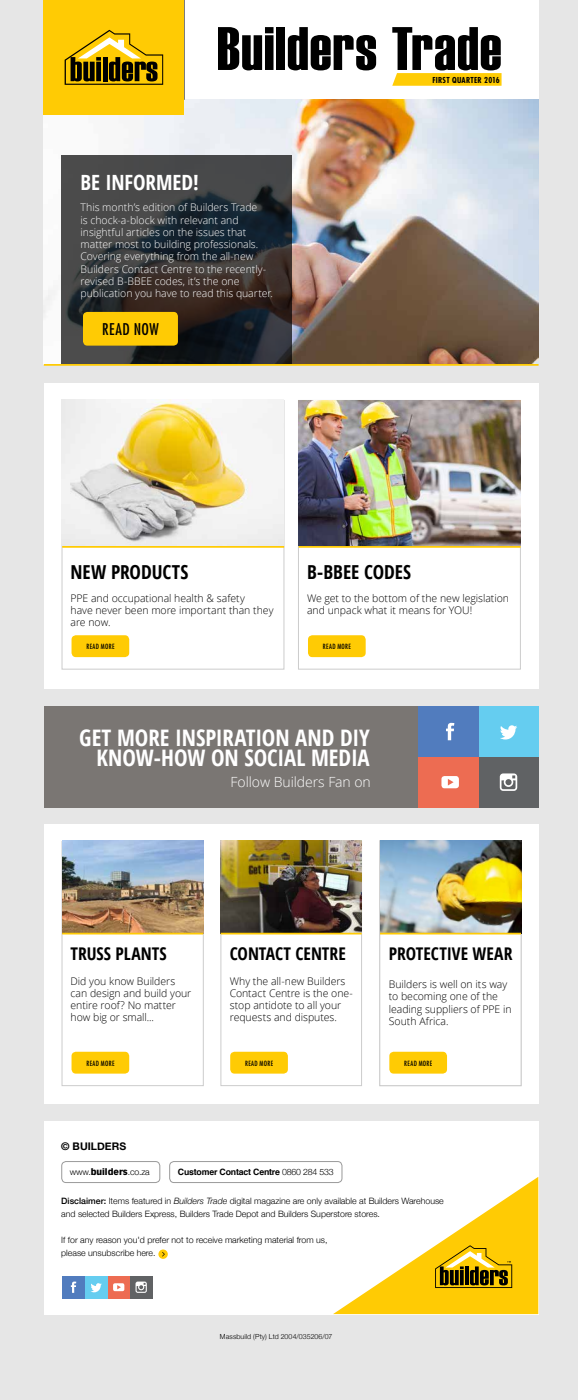
<style>
.page{position:relative;width:578px;height:1400px;background:#e6e6e6}
.page>*{position:absolute;margin:0;border:0;box-sizing:border-box;transform-origin:0 0}
.t1{font:61.25px "Haettenschweiler";letter-spacing:.015em;color:#000}
.t2{font:700 condensed 22.75px/20.2px "Open Sans";color:#fff;text-align:right}
.t3{font:700 condensed 21px "Open Sans";color:#fff}
.t4{font:700 condensed 19.25px "Open Sans";color:#000}
.t5{font:700 condensed 17.5px "Open Sans";color:#000}
.t6{font:condensed 15.75px "Futura Std";letter-spacing:.03em;color:#000}
.t7{font:300 14px "Open Sans";letter-spacing:-.005em;color:#fff}
.t8{font:300 10.5px/12.2px "Open Sans";letter-spacing:-.005em;color:#000}
.t9{font:300 10.5px/12.2px "Open Sans";letter-spacing:-.005em;color:#fff}
.t10{font:700 10.5px "Helvetica Neue";color:#000}
.t11{font:300 8.75px/13.1px "Helvetica Neue";color:#000}
.t12{font:700 8.75px "Helvetica";letter-spacing:-.02em;color:#000}
.t13{font:700 condensed 7.96px "Futura Std";letter-spacing:.025em;color:#000}
.t14{font:condensed 7px "Futura Std";letter-spacing:.045em;color:#000}
.t15{font:300 7px "Helvetica Neue";letter-spacing:.015em;color:#000}
.s1{font-family:"Vectora LH";font-weight:900}
.s2{font-family:"Helvetica Neue";font-weight:300}
.s3{font-weight:500}
.s4{font-style:italic}
</style>
<div class="page">
<div style="left:44px;top:0;width:494px;height:100px;background:#fff"></div>
<img style="left:44px;top:100px;width:494px;height:264px">
<hr style="left:184px;top:0;width:1px;height:100px;background:#000">
<div style="left:44px;top:0;width:140px;height:115px;background:#ffcb04"></div>
<svg style="left:65px;top:30px;width:98px;height:55px"></svg>
<svg style="left:62px;top:156px;width:229px;height:208px;background:#333436"></svg>
<hr style="left:44px;top:364px;width:494px;height:2px;background:#ffcb04">
<div style="left:44px;top:383px;width:494px;height:306px;background:#fff"></div>
<div style="left:62px;top:400px;width:222px;height:269px;background:#fff;border:1px solid #ccc"></div>
<div style="left:298px;top:400px;width:222px;height:269px;background:#fff;border:1px solid #ccc"></div>
<div style="left:71px;top:635px;width:58px;height:22px;background:#ffcb04;border-radius:4px"></div>
<div style="left:308px;top:635px;width:57px;height:22px;background:#ffcb04;border-radius:4px"></div>
<hr style="left:62px;top:546px;width:222px;height:2px;background:#ffcb04">
<hr style="left:298px;top:546px;width:222px;height:2px;background:#ffcb04">
<img style="left:62px;top:400px;width:221px;height:146px">
<div style="left:44px;top:824px;width:494px;height:280px;background:#fff"></div>
<div style="left:62px;top:841px;width:141px;height:245px;background:#fff;border:1px solid #ccc"></div>
<div style="left:220px;top:841px;width:141px;height:245px;background:#fff;border:1px solid #ccc"></div>
<img style="left:220px;top:841px;width:141px;height:92px">
<div style="left:71px;top:1052px;width:58px;height:22px;background:#ffcb04;border-radius:4px"></div>
<div style="left:230px;top:1052px;width:58px;height:22px;background:#ffcb04;border-radius:4px"></div>
<img style="left:62px;top:841px;width:141px;height:92px">
<hr style="left:62px;top:933px;width:141px;height:1px;background:#ffcb04">
<hr style="left:220px;top:933px;width:141px;height:1px;background:#ffcb04">
<div style="left:83px;top:312px;width:95px;height:34px;background:#ffcb04;border-radius:4px"></div>
<img style="left:298px;top:400px;width:222px;height:146px">
<div style="left:44px;top:1121px;width:494px;height:193px;background:#fff"></div>
<svg style="left:158px;top:1249px;width:10px;height:10px"></svg>
<svg style="left:162px;top:1252px;width:3px;height:4px"></svg>
<svg style="left:333px;top:1177px;width:205px;height:137px"></svg>
<div style="left:62px;top:1276px;width:23px;height:22px;background:#517cbe"></div>
<svg style="left:71px;top:1282px;width:5px;height:11px"></svg>
<div style="left:107px;top:1276px;width:23px;height:22px;background:#ed6c52"></div>
<svg style="left:113px;top:1283px;width:11px;height:8px"></svg>
<div style="left:85px;top:1276px;width:22px;height:22px;background:#65cdf0"></div>
<svg style="left:91px;top:1283px;width:11px;height:9px"></svg>
<div style="left:130px;top:1276px;width:22px;height:22px;background:#606264"></div>
<svg style="left:135px;top:1282px;width:12px;height:11px"></svg>
<div style="left:61px;top:1161px;width:99px;height:22px;border:1px solid #999;border-radius:4px"></div>
<div style="left:169px;top:1161px;width:173px;height:22px;border:1px solid #999;border-radius:4px"></div>
<svg style="left:392px;top:73px;width:109px;height:13px"></svg>
<div style="left:44px;top:706px;width:494px;height:102px;background:#7a7673"></div>
<div style="left:478px;top:706px;width:60px;height:51px;background:#65cdf0"></div>
<div style="left:418px;top:706px;width:60px;height:51px;background:#517cbe"></div>
<div style="left:478px;top:757px;width:60px;height:51px;background:#606264"></div>
<div style="left:418px;top:757px;width:60px;height:51px;background:#ed6c52"></div>
<svg style="left:446px;top:723px;width:8px;height:17px"></svg>
<svg style="left:441px;top:776px;width:18px;height:12px"></svg>
<svg style="left:500px;top:725px;width:17px;height:15px"></svg>
<svg style="left:499px;top:773px;width:18px;height:18px"></svg>
<div style="left:379px;top:841px;width:142px;height:245px;background:#fff;border:1px solid #ccc"></div>
<div style="left:389px;top:1052px;width:58px;height:22px;background:#ffcb04;border-radius:4px"></div>
<img style="left:380px;top:841px;width:141px;height:92px">
<hr style="left:380px;top:933px;width:141px;height:1px;background:#ffcb04">
<h1 class="t1" style="left:217px;top:7px;width:286px">Builders Trade</h1>
<h3 class="t3" style="left:81px;top:170px;width:120px">BE INFORMED!</h3>
<p class="t9" style="left:81px;top:202px;width:194px">This month’s edition of Builders Trade<br>is chock-a-block with relevant and insightful articles on the issues that matter most to building professionals.<br>Covering everything from the all-new Builders Contact Centre to the recently&shy;revised B-BBEE codes, it’s the one publication you have to read this quarter.</p>
<h3 class="t6" style="left:102px;top:320px;width:58px">READ NOW</h3>
<p class="t13" style="left:432px;top:75px;width:69px">FIRST QUARTER 2016</p>
<h3 class="t4" style="left:70px;top:561px;width:119px">NEW PRODUCTS</h3>
<p class="t8" style="left:70px;top:592px;width:204px">PPE and occupational health &amp; safety<br>have never been more important than they are now.</p>
<h3 class="t4" style="left:307px;top:561px;width:106px">B-BBEE CODES</h3>
<p class="t8" style="left:307px;top:592px;width:203px">We get to the bottom of the new legislation and unpack what it means for YOU!</p>
<p class="t14" style="left:86px;top:642px;width:29px">READ MORE</p>
<p class="t14" style="left:323px;top:642px;width:29px">READ MORE</p>
<h2 class="t2" style="left:79px;top:728px;width:292px">GET MORE INSPIRATION AND DIY<br>KNOW-HOW ON SOCIAL MEDIA</h2>
<h3 class="t7" style="left:230px;top:774px;width:142px">Follow Builders Fan on</h3>
<h3 class="t5" style="left:70px;top:944px;width:98px">TRUSS PLANTS</h3>
<p class="t8" style="left:70px;top:975px;width:122px">Did you know Builders can design and build your entire roof? No matter how big or small...</p>
<h3 class="t5" style="left:230px;top:944px;width:118px">CONTACT CENTRE</h3>
<p class="t8" style="left:230px;top:975px;width:124px">Why the all-new Builders<br>Contact Centre is the one&shy;stop antidote to all your requests and disputes.</p>
<p class="t14" style="left:86px;top:1059px;width:29px">READ MORE</p>
<p class="t14" style="left:245px;top:1059px;width:29px">READ MORE</p>
<p class="t10" style="left:61px;top:1138px;width:66px">© BUILDERS</p>
<p class="t11" style="left:70px;top:1165px;width:81px">www.<span class="s1">builders</span>.co.za</p>
<p class="t12" style="left:178px;top:1165px;width:157px">Customer Contact Centre <span class="s2">0860 284 533</span></p>
<h3 class="t5" style="left:388px;top:944px;width:125px">PROTECTIVE WEAR</h3>
<p class="t8" style="left:388px;top:978px;width:124px">Builders is well on its way to becoming one of the leading suppliers of PPE in<br>South Africa.</p>
<p class="t14" style="left:404px;top:1059px;width:29px">READ MORE</p>
<p class="t11" style="left:61px;top:1194px;width:384px"><span class="s3">Disclaimer:</span> Items featured in <span class="s4">Builders Trade</span> digital magazine are only available at Builders Warehouse and selected Builders Express, Builders Trade Depot and Builders Superstore stores.</p>
<p class="t11" style="left:61px;top:1233px;width:267px">If for any reason you'd prefer not to receive marketing material from us, please unsubscribe here.</p>
<p class="t15" style="left:220px;top:1330px;width:114px">Massbuild (Pty) Ltd 2004/035206/07</p>
</div>
